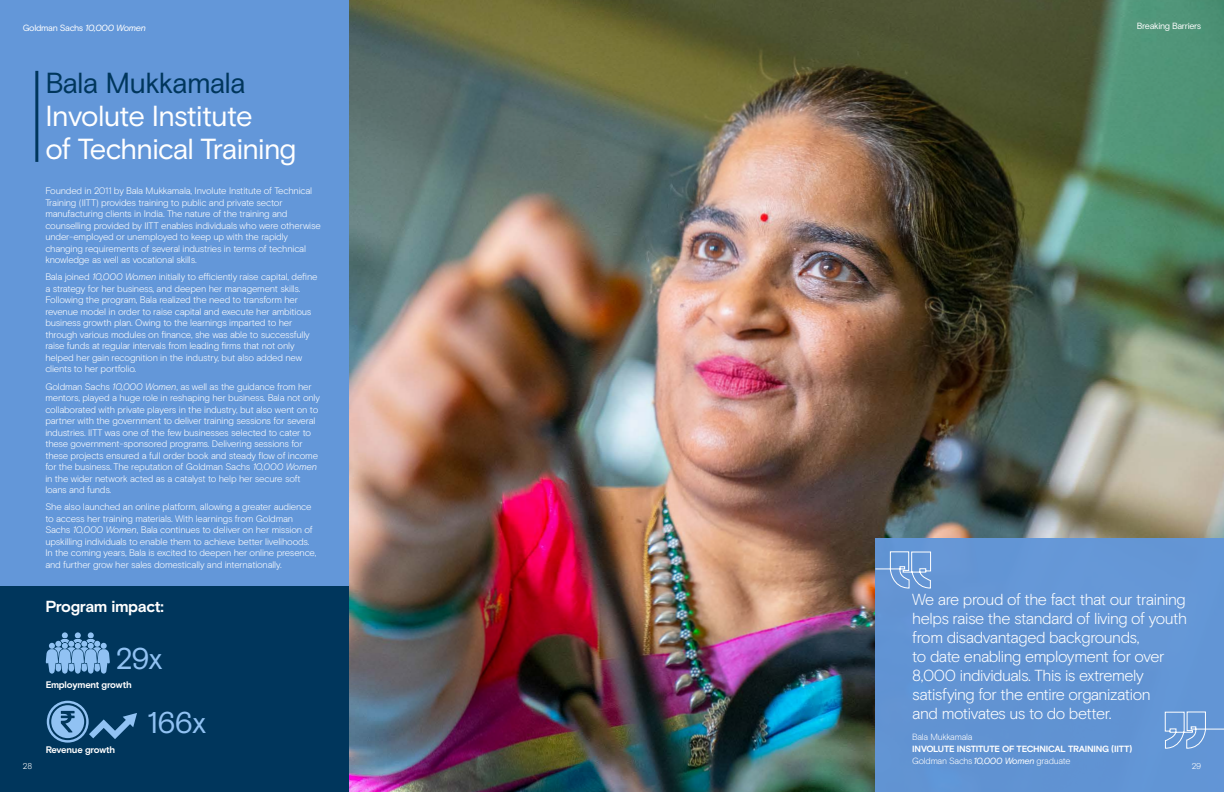
<style>
.page{position:relative;width:1224px;height:792px;background:#fff}
.page>*{position:absolute;margin:0;border:0;box-sizing:border-box;transform-origin:0 0}
.GS___Infrographic_Bo{font:30px "Basis Grotesque Pro";letter-spacing:-.02em;color:#91c2f3}
.GS___Section_Title{font:29px/33px "Basis Grotesque Pro";letter-spacing:-.03em;color:#fff}
.Quotes{font:300 16px/19px "Basis Grotesque Pro";letter-spacing:-.03em;color:#fff}
.GS___CS_Gold_body{font:700 16px "Basis Grotesque Pro";letter-spacing:-.03em;color:#fff}
.GS___CS_Gold_body-2{font:300 9.5px/11.5px "Basis Grotesque Pro";letter-spacing:-.02em;color:#fff}
.GS___Infrographic_Bo-2{font:700 9.5px "Basis Grotesque Pro";letter-spacing:-.025em;color:#fff}
.Quote_Names{font:700 9px/12px "Basis Grotesque Pro";letter-spacing:-.025em;color:#fff}
.GS___Page_Info_Right{font:9px "Basis Grotesque Pro";letter-spacing:-.035em;color:#fff}
.GS___Page_Info_Right-2{font:300 8.5px "Basis Grotesque Pro";color:#fff}
.s1{font-style:italic}
.s2{color:#00365c}
.s3{font-weight:300}
.s4{font-weight:400;font-style:italic}
</style>
<div class="page">
<img style="left:349px;top:0;width:875px;height:792px">
<div style="left:0;top:0;width:349px;height:792px;background:#6397d9"></div>
<div style="left:875px;top:539px;width:349px;height:253px;background:#6397d9"></div>
<hr style="left:35px;top:71px;width:3px;height:91px;background:#00365c">
<div style="left:0;top:587px;width:349px;height:205px;background:#00365c"></div>
<svg style="left:46px;top:632px;width:64px;height:42px"></svg>
<svg style="left:47px;top:701px;width:90px;height:42px"></svg>
<svg style="left:1164px;top:711px;width:60px;height:38px"></svg>
<svg style="left:875px;top:551px;width:56px;height:38px"></svg>
<p class="GS___Page_Info_Right" style="left:23px;top:23px;width:125px">Goldman Sachs <span class="s1">10,000 Women</span></p>
<p class="GS___Page_Info_Right" style="left:1137px;top:21px;width:66px">Breaking Barriers</p>
<p class="GS___Section_Title" style="left:45px;top:67px;width:253px"><span class="s2">Bala Mukkamala<br></span>Involute Institute<br>of Technical Training</p>
<p class="GS___Page_Info_Right-2" style="left:23px;top:761px;width:11px">28</p>
<p class="GS___CS_Gold_body-2" style="left:45px;top:185px;width:277px">Founded in 2011 by Bala Mukkamala, Involute Institute of Technical Training (IITT) provides training to public and private sector manufacturing clients in India. The nature of the training and counselling provided by IITT enables individuals who were otherwise under-employed or unemployed to keep up with the rapidly changing requirements of several industries in terms of technical knowledge as well as vocational skills.</p>
<p class="GS___CS_Gold_body-2" style="left:45px;top:271px;width:274px">Bala joined <span class="s1">10,000 Women</span> initially to efficiently raise capital, define a strategy for her business, and deepen her management skills.<br>Following the program, Bala realized the need to transform her revenue model in order to raise capital and execute her ambitious business growth plan. Owing to the learnings imparted to her through various modules on finance, she was able to successfully raise funds at regular intervals from leading firms that not only helped her gain recognition in the industry, but also added new clients to her portfolio.</p>
<p class="GS___CS_Gold_body-2" style="left:45px;top:381px;width:276px">Goldman Sachs <span class="s1">10,000 Women</span>, as well as the guidance from her mentors, played a huge role in reshaping her business. Bala not only collaborated with private players in the industry, but also went on to partner with the government to deliver training sessions for several industries. IITT was one of the few businesses selected to cater to these government-sponsored programs. Delivering sessions for these projects ensured a full order book and steady flow of income for the business. The reputation of Goldman Sachs <span class="s1">10,000 Women </span>in the wider network acted as a catalyst to help her secure soft loans and funds.</p>
<p class="GS___CS_Gold_body-2" style="left:45px;top:501px;width:273px">She also launched an online platform, allowing a greater audience to access her training materials. With learnings from Goldman Sachs <span class="s1">10,000 Women</span>, Bala continues to deliver on her mission of upskilling individuals to enable them to achieve better livelihoods.<br>In the coming years, Bala is excited to deepen her online presence, and further grow her sales domestically and internationally.</p>
<p class="GS___CS_Gold_body" style="left:45px;top:597px;width:120px">Program impact:</p>
<p class="GS___Infrographic_Bo" style="left:116px;top:641px;width:48px">29x</p>
<p class="GS___Infrographic_Bo-2" style="left:46px;top:679px;width:88px">Employment growth</p>
<p class="GS___Infrographic_Bo-2" style="left:46px;top:744px;width:71px">Revenue growth</p>
<p class="GS___Infrographic_Bo" style="left:147px;top:705px;width:60px">166x</p>
<p class="Quotes" style="left:912px;top:590px;width:276px">We are proud of the fact that our training helps raise the standard of living of youth from disadvantaged backgrounds,<br>to date enabling employment for over 8,000 individuals. This is extremely satisfying for the entire organization<br>and motivates us to do better.</p>
<p class="Quote_Names" style="left:912px;top:731px;width:222px"><span class="s3">Bala Mukkamala<br></span>INVOLUTE INSTITUTE OF TECHNICAL TRAINING (IITT)<br><span class="s3">Goldman Sachs</span> <span class="s4">10,000 Women</span> <span class="s3">graduate</span></p>
<p class="GS___Page_Info_Right-2" style="left:1192px;top:761px;width:11px">29</p>
</div>
